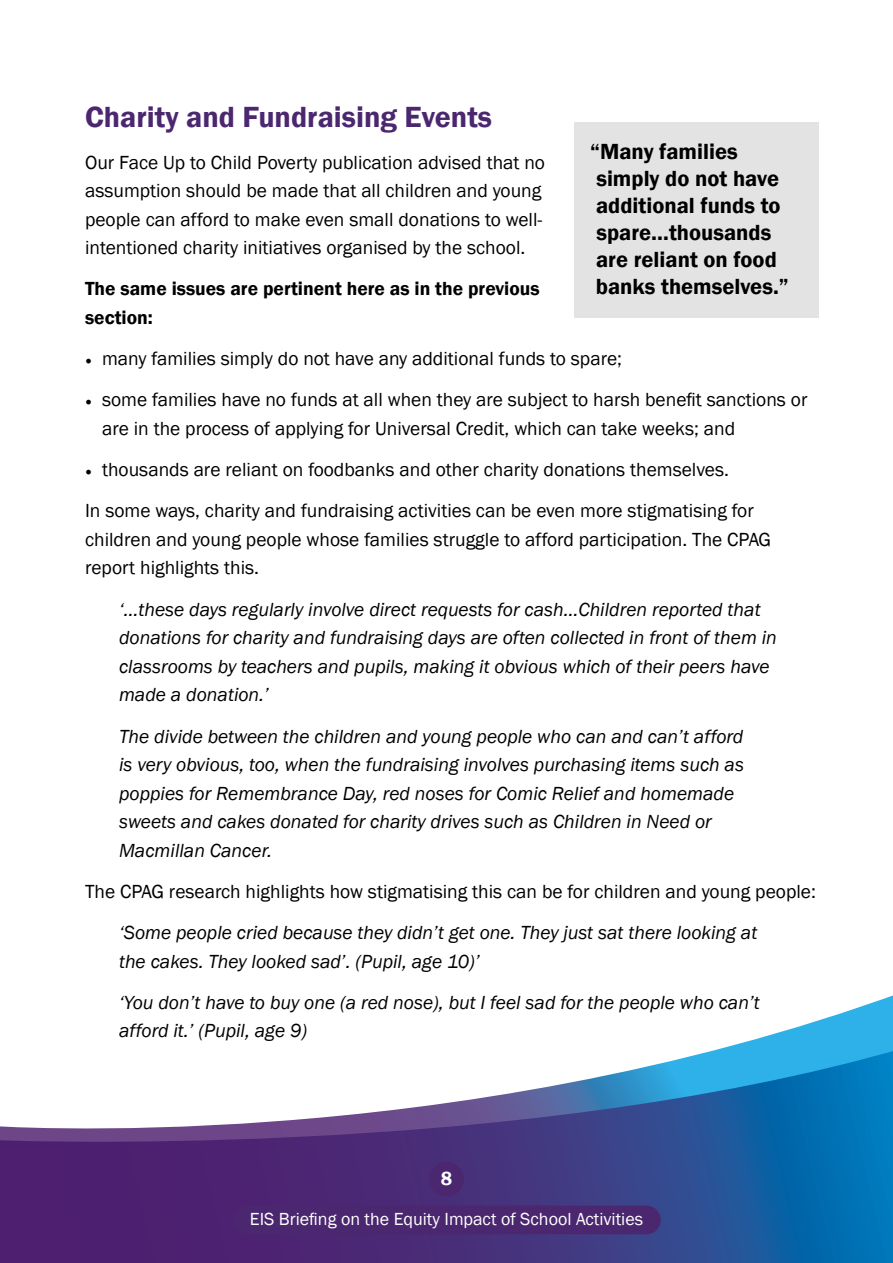
<style>
.page{position:relative;width:893px;height:1263px;background:#fff}
.page>*{position:absolute;margin:0;border:0;box-sizing:border-box;transform-origin:0 0}
.t1{font:600 30px "Franklin Gothic";color:#4b2770}
.t2{font:600 22.5px/27px "Franklin Gothic";color:#000}
.t3{font:19.5px/28.5px "Franklin Gothic";color:#000}
.t4{font:italic 19.5px/28.5px "Franklin Gothic";color:#000}
.t5{font:600 19.5px/28.5px "Franklin Gothic";color:#000}
.t6{font:600 19.5px "Franklin Gothic";color:#fff}
.t7{font:18px "Franklin Gothic";color:#fff}
.s1{font-family:"Minion Pro";font-size:18px}
</style>
<div class="page">
<div style="left:574px;top:122px;width:245px;height:196px;background:#e3e3e3"></div>
<svg style="left:727px;top:995px;width:166px;height:52px"></svg>
<svg style="left:0;top:1047px;width:893px;height:216px"></svg>
<div style="left:429px;top:1162px;width:35px;height:34px;background:#4b2770;border-radius:50%"></div>
<div style="left:234px;top:1205px;width:427px;height:29px;background:#4b2770;border-radius:14px"></div>
<h1 class="t1" style="left:85px;top:99px;width:409px">Charity and Fundraising Events</h1>
<p class="t3" style="left:85px;top:148px;width:462px">Our Face Up to Child Poverty publication advised that no assumption should be made that all children and young people can afford to make even small donations to well&shy;intentioned charity initiatives organised by the school.</p>
<p class="t5" style="left:85px;top:275px;width:456px">The same issues are pertinent here as in the previous section:</p>
<p class="t3" style="left:85px;top:345px;width:539px"><span class="s1">•</span> many families simply do not have any additional funds to spare;</p>
<p class="t3" style="left:102px;top:386px;width:707px;text-indent:-17px"><span class="s1">•</span> some families have no funds at all when they are subject to harsh benefit sanctions or are in the process of applying for Universal Credit, which can take weeks; and</p>
<p class="t3" style="left:85px;top:449px;width:670px;line-height:41.2px"><span class="s1">•</span> thousands are reliant on foodbanks and other charity donations themselves.<br>In some ways, charity and fundraising activities can be even more stigmatising for</p>
<p class="t3" style="left:85px;top:526px;width:688px">children and young people whose families struggle to afford participation. The CPAG report highlights this.</p>
<p class="t4" style="left:119px;top:595px;width:659px">‘…these days regularly involve direct requests for cash…Children reported that donations for charity and fundraising days are often collected in front of them in classrooms by teachers and pupils, making it obvious which of their peers have made a donation.’</p>
<p class="t4" style="left:119px;top:722px;width:626px">The divide between the children and young people who can and can’t afford is very obvious, too, when the fundraising involves purchasing items such as poppies for Remembrance Day, red noses for Comic Relief and homemade sweets and cakes donated for charity drives such as Children in Need or Macmillan Cancer.</p>
<p class="t3" style="left:85px;top:877px;width:732px">The CPAG research highlights how stigmatising this can be for children and young people:</p>
<p class="t4" style="left:119px;top:919px;width:640px">‘Some people cried because they didn’t get one. They just sat there looking at the cakes. They looked sad’. (Pupil, age 10)’</p>
<p class="t4" style="left:119px;top:988px;width:642px">‘You don’t have to buy one (a red nose), but I feel sad for the people who can’t afford it.’ (Pupil, age 9)</p>
<p class="t2" style="left:590px;top:139px;width:200px">“Many families simply do not have additional funds to spare…thousands are reliant on food banks themselves.”</p>
<p class="t6" style="left:441px;top:1167px;width:13px">8</p>
<p class="t7" style="left:250px;top:1208px;width:395px">EIS Briefing on the Equity Impact of School Activities</p>
</div>
